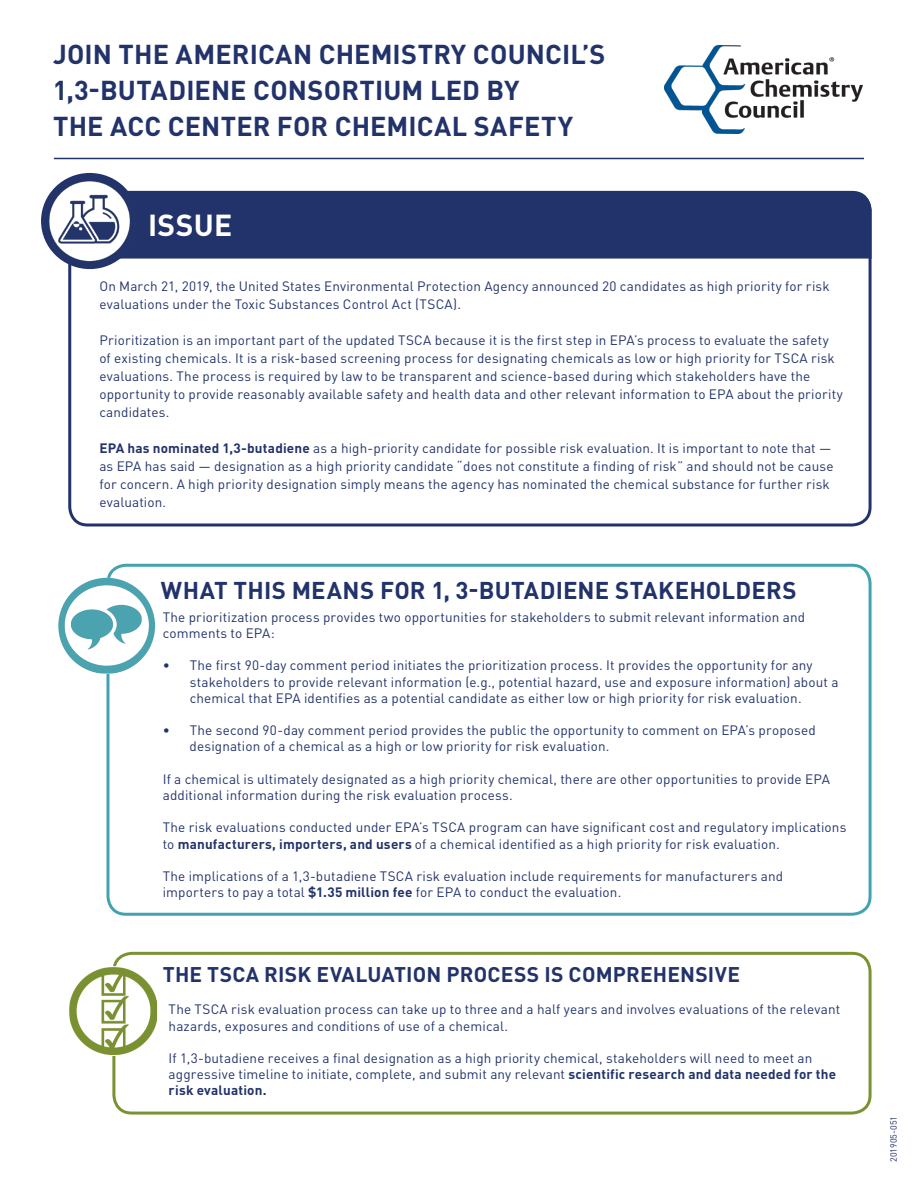
<style>
.page{position:relative;width:918px;height:1188px;background:#fff}
.page>*{position:absolute;margin:0;border:0;box-sizing:border-box;transform-origin:0 0}
.t1{font:700 30px "DINOT";letter-spacing:.01em;color:#fff}
.t2{font:700 27px "DINOT";letter-spacing:.005em;color:#22336b}
.t3{font:700 24px "DINOT";letter-spacing:.005em;color:#22336b}
.t4{font:700 21px "DINOT";letter-spacing:.01em;color:#22336b}
.t5{font:13.5px/18px "DINOT";letter-spacing:.01em;color:#22336b}
.t6{font:9px "DINOT";color:#22336b}
.s1{font-weight:700}
</style>
<div class="page">
<hr style="left:54px;top:158px;width:810px;height:1px;background:#22336b">
<div style="left:106px;top:564px;width:766px;height:352px;border:3px solid #42a3af;border-radius:18px"></div>
<div style="left:138px;top:191px;width:734px;height:68px;background:#22336b"></div>
<img style="left:42px;top:174px;width:96px;height:94px">
<div style="left:41px;top:173px;width:98px;height:96px;border:2px solid #22336b;border-radius:50%"></div>
<img style="left:58px;top:578px;width:97px;height:96px">
<img style="left:664px;top:46px;width:198px;height:88px">
<div style="left:112px;top:952px;width:760px;height:163px;border:3px solid #7a9231;border-radius:18px"></div>
<div style="left:65px;top:966px;width:98px;height:90px;background:#fff;border-radius:50%"></div>
<img style="left:69px;top:967px;width:88px;height:88px">
<p class="t2" style="left:53px;top:37px;width:554px">JOIN THE AMERICAN CHEMISTRY COUNCIL’S</p>
<p class="t2" style="left:53px;top:73px;width:468px">1,3-BUTADIENE CONSORTIUM LED BY</p>
<p class="t2" style="left:53px;top:109px;width:522px">THE ACC CENTER FOR CHEMICAL SAFETY</p>
<p class="t1" style="left:148px;top:205px;width:86px">ISSUE</p>
<p class="t5" style="left:99px;top:277px;width:732px">On March 21, 2019, the United States Environmental Protection Agency announced 20 candidates as high priority for risk evaluations under the Toxic Substances Control Act (TSCA).</p>
<p class="t5" style="left:99px;top:331px;width:745px">Prioritization is an important part of the updated TSCA because it is the first step in EPA’s process to evaluate the safety of existing chemicals. It is a risk-based screening process for designating chemicals as low or high priority for TSCA risk evaluations. The process is required by law to be transparent and science-based during which stakeholders have the opportunity to provide reasonably available safety and health data and other relevant information to EPA about the priority candidates.</p>
<p class="t5" style="left:99px;top:439px;width:736px"><span class="s1">EPA has nominated 1,3-butadiene</span> as a high-priority candidate for possible risk evaluation. It is important to note that — as EPA has said — designation as a high priority candidate “does not constitute a finding of risk” and should not be cause for concern. A high priority designation simply means the agency has nominated the chemical substance for further risk evaluation.</p>
<p class="t3" style="left:161px;top:575px;width:637px">WHAT THIS MEANS FOR 1, 3-BUTADIENE STAKEHOLDERS</p>
<p class="t5" style="left:163px;top:608px;width:644px">The prioritization process provides two opportunities for stakeholders to submit relevant information and</p>
<p class="t5" style="left:163px;top:624px;width:114px">comments to EPA:</p>
<p class="t5" style="left:190px;top:657px;width:650px;line-height:16.2px;text-indent:-27px">• The first 90-day comment period initiates the prioritization process. It provides the opportunity for any stakeholders to provide relevant information (e.g., potential hazard, use and exposure information) about a chemical that EPA identifies as a potential candidate as either low or high priority for risk evaluation.</p>
<p class="t5" style="left:163px;top:721px;width:655px">• The second 90-day comment period provides the public the opportunity to comment on EPA’s proposed</p>
<p class="t5" style="left:190px;top:737px;width:421px">designation of a chemical as a high or low priority for risk evaluation.</p>
<p class="t5" style="left:163px;top:771px;width:669px;line-height:16.2px">If a chemical is ultimately designated as a high priority chemical, there are other opportunities to provide EPA additional information during the risk evaluation process.</p>
<p class="t5" style="left:163px;top:819px;width:685px;line-height:16.2px">The risk evaluations conducted under EPA’s TSCA program can have significant cost and regulatory implications to <span class="s1">manufacturers, importers, and users</span> of a chemical identified as a high priority for risk evaluation.</p>
<p class="t5" style="left:163px;top:867px;width:622px">The implications of a 1,3-butadiene TSCA risk evaluation include requirements for manufacturers and</p>
<p class="t5" style="left:163px;top:883px;width:460px">importers to pay a total <span class="s1">$1.35 million fee</span> for EPA to conduct the evaluation.</p>
<p class="t4" style="left:163px;top:961px;width:579px">THE TSCA RISK EVALUATION PROCESS IS COMPREHENSIVE</p>
<p class="t5" style="left:169px;top:1001px;width:673px;line-height:16.2px">The TSCA risk evaluation process can take up to three and a half years and involves evaluations of the relevant hazards, exposures and conditions of use of a chemical.</p>
<p class="t5" style="left:169px;top:1050px;width:669px;line-height:16.2px">If 1,3-butadiene receives a final designation as a high priority chemical, stakeholders will need to meet an aggressive timeline to initiate, complete, and submit any relevant <span class="s1">scientific research and data needed for the risk evaluation.</span></p>
<p class="t6" style="left:888px;top:1162px;width:48px;rotate:-90deg">201905-051</p>
</div>
